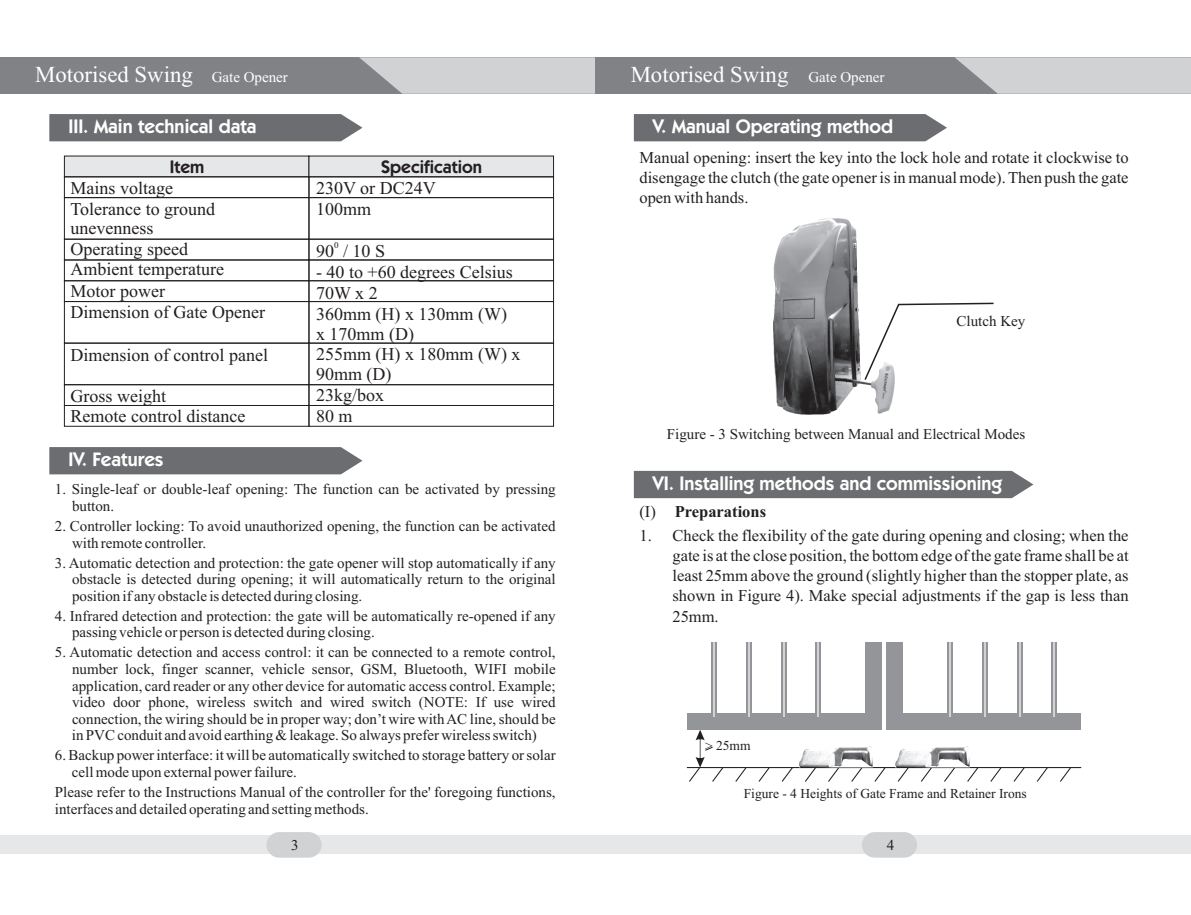
<style>
.page{position:relative;width:1191px;height:915px;background:#fff}
.page>*{position:absolute;margin:0;border:0;box-sizing:border-box;transform-origin:0 0}
.t1{font:22.8px "Times New Roman";color:#fff}
.t2{font:600 19.5px "Kabel IT Cby BT";color:#fff}
.t3{font:18px/20.5px "Times New Roman";color:#231f20}
.t4{font:600 18px "Kabel IT Cby BT";color:#231f20}
.t5{font:16.5px/20.1px "Times New Roman";color:#231f20;text-align:justify}
.t6{font:700 16.5px "Times New Roman";color:#231f20}
.t7{font:15px/16.6px "Times New Roman";color:#231f20}
.t8{font:13.65px "Times New Roman";color:#231f20}
.t9{font:9px "Times New Roman";color:#231f20}
.s1{font-size:15px}
.s2{font-weight:400}
</style>
<div class="page">
<div style="left:0;top:57px;width:595px;height:37px;background:#808285"></div>
<svg style="left:359px;top:57px;width:236px;height:37px;background:#c8c9cb"></svg>
<div style="left:0;top:835px;width:595px;height:18px;background:#e6e7e9"></div>
<div style="left:266px;top:831px;width:55px;height:26px;background:#d1d2d4;border-radius:13px"></div>
<div style="left:595px;top:57px;width:596px;height:37px;background:#808285"></div>
<svg style="left:955px;top:57px;width:236px;height:37px;background:#c8c9cb"></svg>
<div style="left:595px;top:835px;width:596px;height:18px;background:#e6e7e9"></div>
<div style="left:862px;top:831px;width:55px;height:26px;background:#d1d2d4;border-radius:13px"></div>
<div style="left:49px;top:114px;width:313px;height:27px;background:#6c6d70"></div>
<div style="left:64px;top:197px;width:245px;height:42px;border:1px solid #231f20"></div>
<div style="left:64px;top:239px;width:245px;height:21px;border:1px solid #231f20"></div>
<div style="left:64px;top:259px;width:245px;height:22px;border:1px solid #231f20"></div>
<div style="left:64px;top:280px;width:245px;height:22px;border:1px solid #231f20"></div>
<div style="left:64px;top:301px;width:245px;height:42px;border:1px solid #231f20"></div>
<div style="left:64px;top:342px;width:245px;height:43px;border:1px solid #231f20"></div>
<svg style="left:63px;top:155px;width:491px;height:23px;background:#d6d6d8"></svg>
<div style="left:308px;top:176px;width:246px;height:22px;border:1px solid #231f20"></div>
<div style="left:308px;top:197px;width:246px;height:42px;border:1px solid #231f20"></div>
<div style="left:308px;top:239px;width:246px;height:21px;border:1px solid #231f20"></div>
<div style="left:308px;top:259px;width:246px;height:22px;border:1px solid #231f20"></div>
<div style="left:308px;top:280px;width:246px;height:22px;border:1px solid #231f20"></div>
<div style="left:308px;top:301px;width:246px;height:42px;border:1px solid #231f20"></div>
<div style="left:308px;top:342px;width:246px;height:43px;border:1px solid #231f20"></div>
<div style="left:64px;top:384px;width:245px;height:22px;border:1px solid #231f20"></div>
<div style="left:308px;top:384px;width:246px;height:22px;border:1px solid #231f20"></div>
<div style="left:64px;top:405px;width:245px;height:21px;border:1px solid #231f20"></div>
<div style="left:308px;top:405px;width:246px;height:21px;border:1px solid #231f20"></div>
<svg style="left:49px;top:447px;width:313px;height:27px;background:#717275"></svg>
<div style="left:634px;top:114px;width:313px;height:27px;background:#6c6d70"></div>
<div style="left:634px;top:470px;width:399px;height:28px;background:#6c6d70"></div>
<div style="left:865px;top:642px;width:16px;height:87px;background:#939598"></div>
<div style="left:687px;top:713px;width:194px;height:16px;background:#939598"></div>
<div style="left:816px;top:642px;width:5px;height:74px;background:#939598"></div>
<hr style="left:817px;top:642px;width:2px;height:74px;background:#d1d2d4">
<svg style="left:781px;top:642px;width:5px;height:74px"></svg>
<svg style="left:746px;top:642px;width:5px;height:74px"></svg>
<svg style="left:711px;top:642px;width:5px;height:74px"></svg>
<hr style="left:713px;top:642px;width:1px;height:74px;background:#d1d2d4">
<div style="left:886px;top:642px;width:16px;height:87px;background:#939598"></div>
<div style="left:886px;top:713px;width:195px;height:16px;background:#939598"></div>
<svg style="left:947px;top:642px;width:5px;height:74px"></svg>
<hr style="left:949px;top:642px;width:1px;height:74px;background:#d1d2d4">
<svg style="left:982px;top:642px;width:5px;height:74px"></svg>
<svg style="left:1017px;top:642px;width:5px;height:74px"></svg>
<div style="left:1051px;top:642px;width:6px;height:74px;background:#939598"></div>
<hr style="left:1053px;top:642px;width:2px;height:74px;background:#d1d2d4">
<hr style="left:687px;top:766px;width:394px;height:1px;background:#231f20">
<svg style="left:688px;top:729px;width:36px;height:53px"></svg>
<svg style="left:734px;top:766px;width:13px;height:16px"></svg>
<svg style="left:757px;top:766px;width:13px;height:16px"></svg>
<svg style="left:780px;top:766px;width:14px;height:16px"></svg>
<svg style="left:804px;top:767px;width:13px;height:15px"></svg>
<svg style="left:827px;top:767px;width:13px;height:15px"></svg>
<svg style="left:850px;top:767px;width:13px;height:15px"></svg>
<svg style="left:873px;top:766px;width:13px;height:16px"></svg>
<svg style="left:896px;top:767px;width:14px;height:15px"></svg>
<svg style="left:919px;top:767px;width:14px;height:15px"></svg>
<svg style="left:943px;top:767px;width:13px;height:15px"></svg>
<svg style="left:966px;top:765px;width:13px;height:17px"></svg>
<svg style="left:989px;top:766px;width:13px;height:16px"></svg>
<svg style="left:1012px;top:766px;width:13px;height:16px"></svg>
<svg style="left:1035px;top:766px;width:14px;height:16px"></svg>
<svg style="left:1058px;top:766px;width:14px;height:16px"></svg>
<img style="left:799px;top:746px;width:73px;height:21px">
<img style="left:895px;top:746px;width:74px;height:21px">
<img style="left:774px;top:218px;width:120px;height:196px">
<svg style="left:863px;top:302px;width:131px;height:79px"></svg>
<h1 class="t1" style="left:35px;top:67px;width:254px">Motorised Swing <span class="s1">Gate Opener</span></h1>
<h2 class="t2" style="left:68px;top:118px;width:190px">III. Main technical data</h2>
<p class="t4" style="left:170px;top:159px;width:36px">Item</p>
<p class="t4" style="left:381px;top:159px;width:102px">Specification</p>
<p class="t3" style="left:70px;top:179px;width:196px">Mains voltage<br>Tolerance to ground unevenness<br>Operating speed<br>Ambient temperature<br>Motor power<br>Dimension of Gate Opener</p>
<p class="t3" style="left:70px;top:346px;width:199px">Dimension of control panel</p>
<p class="t3" style="left:70px;top:387px;width:176px;line-height:20px">Gross weight<br>Remote control distance</p>
<p class="t3" style="left:316px;top:179px;width:121px">230V or DC24V<br>100mm</p>
<p class="t9" style="left:334px;top:242px;width:6px">0</p>
<p class="t3" style="left:316px;top:243px;width:71px">90 / 10 S</p>
<p class="t3" style="left:316px;top:263px;width:206px">- 40 to +60 degrees Celsius<br>70W x 2<br>360mm (H) x 130mm (W) x 170mm (D)<br>255mm (H) x 180mm (W) x<br>90mm (D)<br>23kg/box<br>80 m</p>
<h2 class="t2" style="left:68px;top:451px;width:97px">IV. Features</h2>
<p class="t7" style="left:72px;top:482px;width:485px;text-indent:-17px">1. Single-leaf or double-leaf opening: The function can be activated by pressing button.</p>
<p class="t7" style="left:72px;top:519px;width:485px;text-indent:-17px">2. Controller locking: To avoid unauthorized opening, the function can be activated with remote controller.</p>
<p class="t7" style="left:72px;top:555px;width:485px;text-align:justify;text-indent:-17px">3. Automatic detection and protection: the gate opener will stop automatically if any obstacle is detected during opening; it will automatically return to the original position if any obstacle is detected during closing.</p>
<p class="t7" style="left:72px;top:608px;width:485px;text-indent:-17px">4. Infrared detection and protection: the gate will be automatically re-opened if any passing vehicle or person is detected during closing.</p>
<p class="t7" style="left:72px;top:645px;width:485px;text-align:justify;text-indent:-17px">5. Automatic detection and access control: it can be connected to a remote control, number lock, finger scanner, vehicle sensor, GSM, Bluetooth, WIFI mobile application, card reader or any other device for automatic access control. Example; video door phone, wireless switch and wired switch (NOTE: If use wired connection, the wiring should be in proper way; don’t wire with AC line, should be in PVC conduit and avoid earthing &amp; leakage. So always prefer wireless switch)</p>
<p class="t7" style="left:72px;top:748px;width:485px;text-indent:-17px">6. Backup power interface: it will be automatically switched to storage battery or solar cell mode upon external power failure.</p>
<p class="t7" style="left:55px;top:784px;width:502px">Please refer to the Instructions Manual of the controller for the' foregoing functions, interfaces and detailed operating and setting methods.</p>
<p class="t7" style="left:291px;top:837px;width:9px">3</p>
<h1 class="t1" style="left:630px;top:67px;width:255px">Motorised Swing <span class="s1">Gate Opener</span></h1>
<h2 class="t2" style="left:653px;top:118px;width:242px">V. Manual Operating method</h2>
<p class="t5" style="left:639px;top:149px;width:490px">Manual opening: insert the key into the lock hole and rotate it clockwise to disengage the clutch (the gate opener is in manual mode). Then push the gate open with hands.</p>
<p class="t7" style="left:956px;top:313px;width:70px">Clutch Key</p>
<p class="t7" style="left:667px;top:427px;width:360px">Figure - 3 Switching between Manual and Electrical Modes</p>
<h2 class="t2" style="left:653px;top:475px;width:351px">VI. Installing methods and commissioning</h2>
<p class="t6" style="left:639px;top:506px;width:128px"><span class="s2">(I)</span> Preparations</p>
<p class="t5" style="left:672px;top:527px;width:458px;text-indent:-33px">1. Check the flexibility of the gate during opening and closing; when the gate is at the close position, the bottom edge of the gate frame shall be at least 25mm above the ground (slightly higher than the stopper plate, as shown in Figure 4). Make special adjustments if the gap is less than 25mm.</p>
<p class="t8" style="left:716px;top:740px;width:36px">25mm</p>
<p class="t8" style="left:743px;top:788px;width:285px">Figure - 4 Heights of Gate Frame and Retainer Irons</p>
<p class="t7" style="left:886px;top:837px;width:9px">4</p>
</div>
